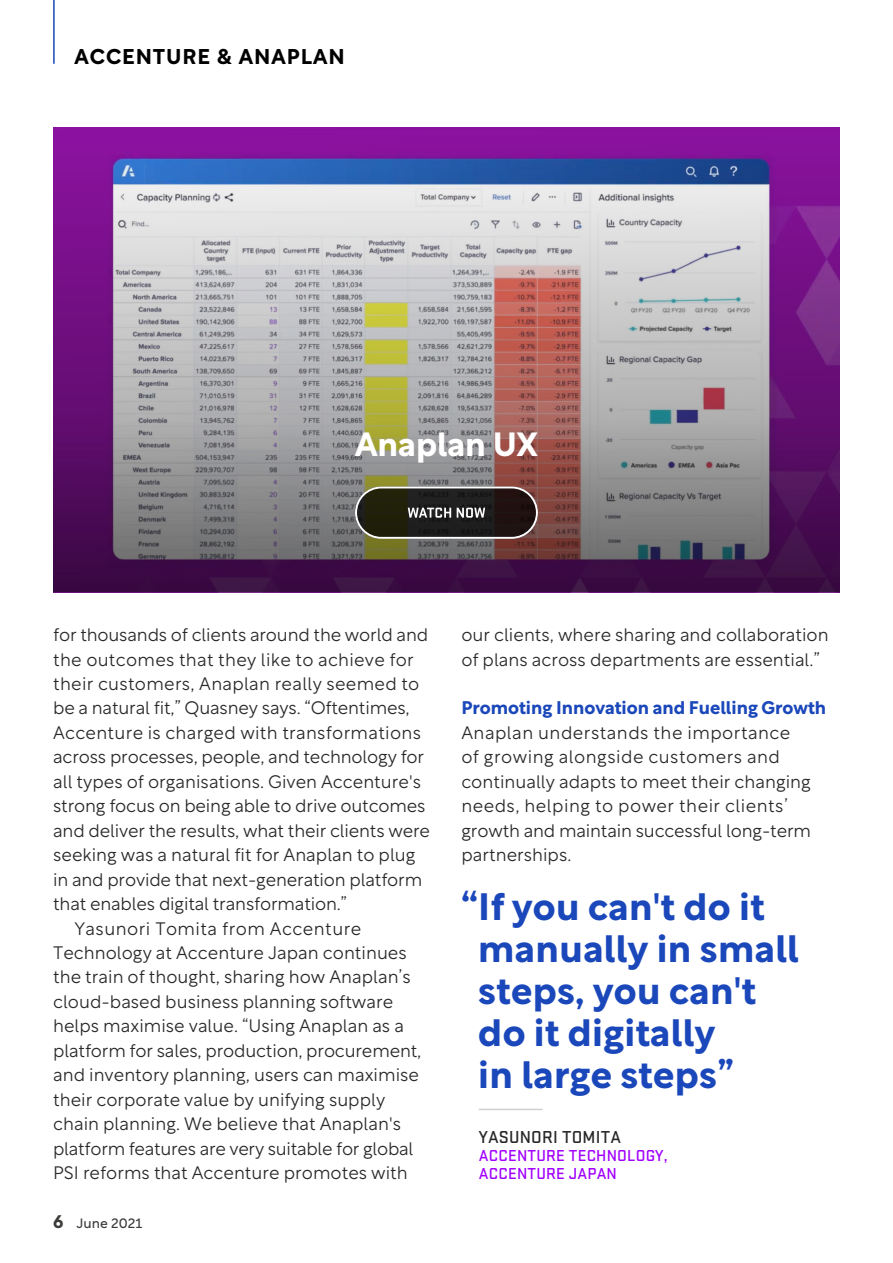
<style>
.page{position:relative;width:893px;height:1263px;background:#fff}
.page>*{position:absolute;margin:0;border:0;box-sizing:border-box;transform-origin:0 0}
.Pullquote_-_UC{font:700 37.5px/42px "Rotunda";letter-spacing:.01em;color:#1a47ba}
.Pullquote_-_LC{font:700 33px "Rotunda";color:#fff}
.Company_Name_Header{font:700 21px "Rotunda";letter-spacing:.05em;color:#000}
.Body_Copy{font:300 18px/24.5px "Rotunda";color:#282828}
.Body_First_Para{font:300 18px/24.5px "Rotunda";letter-spacing:.025em;color:#282828}
.Subhead_-_Coloured{font:700 18px "Rotunda";color:#1a47ba}
.Pullquote_-_Name{font:500 18px "Stratum 1";letter-spacing:.01em;color:#282828}
.Pullquote_-_Title{font:500 16.5px/18px "Stratum 1";letter-spacing:.01em;color:#a100ff}
.t1{font:13.5px "Rotunda";color:#3c3c3b}
.s1{font-weight:700;font-size:18px}
</style>
<div class="page">
<hr style="left:53px;top:0;width:2px;height:64px;background:#1a47ba">
<svg style="left:53px;top:128px;width:787px;height:464px;background:#937997"></svg>
<svg style="left:355px;top:486px;width:183px;height:53px;background:#23201a"></svg>
<div style="left:355px;top:486px;width:183px;height:53px;border:2px solid #fff;border-radius:25px"></div>
<svg style="left:408px;top:508px;width:77px;height:10px"></svg>
<hr style="left:479px;top:1109px;width:64px;height:1px;background:#d0d0d0">
<p class="Company_Name_Header" style="left:74px;top:39px;width:272px">ACCENTURE &amp; ANAPLAN</p>
<p class="Pullquote_-_LC" style="left:355px;top:417px;width:184px">Anaplan UX</p>
<p class="Body_Copy" style="left:53px;top:621px;width:378px">for thousands of clients around the world and the outcomes that they like to achieve for their customers, Anaplan really seemed to be a natural fit,” Quasney says. “Oftentimes, Accenture is charged with transformations across processes, people, and technology for all types of organisations. Given Accenture's strong focus on being able to drive outcomes and deliver the results, what their clients were seeking was a natural fit for Anaplan to plug in and provide that next-generation platform that enables digital transformation.”</p>
<p class="Body_Copy" style="left:53px;top:914px;width:370px;text-indent:21px">Yasunori Tomita from Accenture Technology at Accenture Japan continues the train of thought, sharing how Anaplan’s cloud-based business planning software helps maximise value. “Using Anaplan as a platform for sales, production, procurement, and inventory planning, users can maximise their corporate value by unifying supply chain planning. We believe that Anaplan's platform features are very suitable for global PSI reforms that Accenture promotes with</p>
<p class="t1" style="left:53px;top:1212px;width:91px"><span class="s1">6</span> June 2021</p>
<p class="Body_Copy" style="left:461px;top:621px;width:369px">our clients, where sharing and collaboration of plans across departments are essential.”</p>
<p class="Subhead_-_Coloured" style="left:461px;top:693px;width:366px">Promoting Innovation and Fuelling Growth</p>
<p class="Body_First_Para" style="left:461px;top:719px;width:351px">Anaplan understands the importance of growing alongside customers and continually adapts to meet their changing needs, helping to power their clients’ growth and maintain successful long-term partnerships.</p>
<p class="Pullquote_-_UC" style="left:478px;top:882px;width:322px;text-indent:-17px">“If you can't do it manually in small steps, you can't do it digitally<br>in large steps”</p>
<p class="Pullquote_-_Name" style="left:479px;top:1125px;width:144px">YASUNORI TOMITA</p>
<p class="Pullquote_-_Title" style="left:479px;top:1146px;width:190px">ACCENTURE TECHNOLOGY,<br>ACCENTURE JAPAN</p>
</div>
